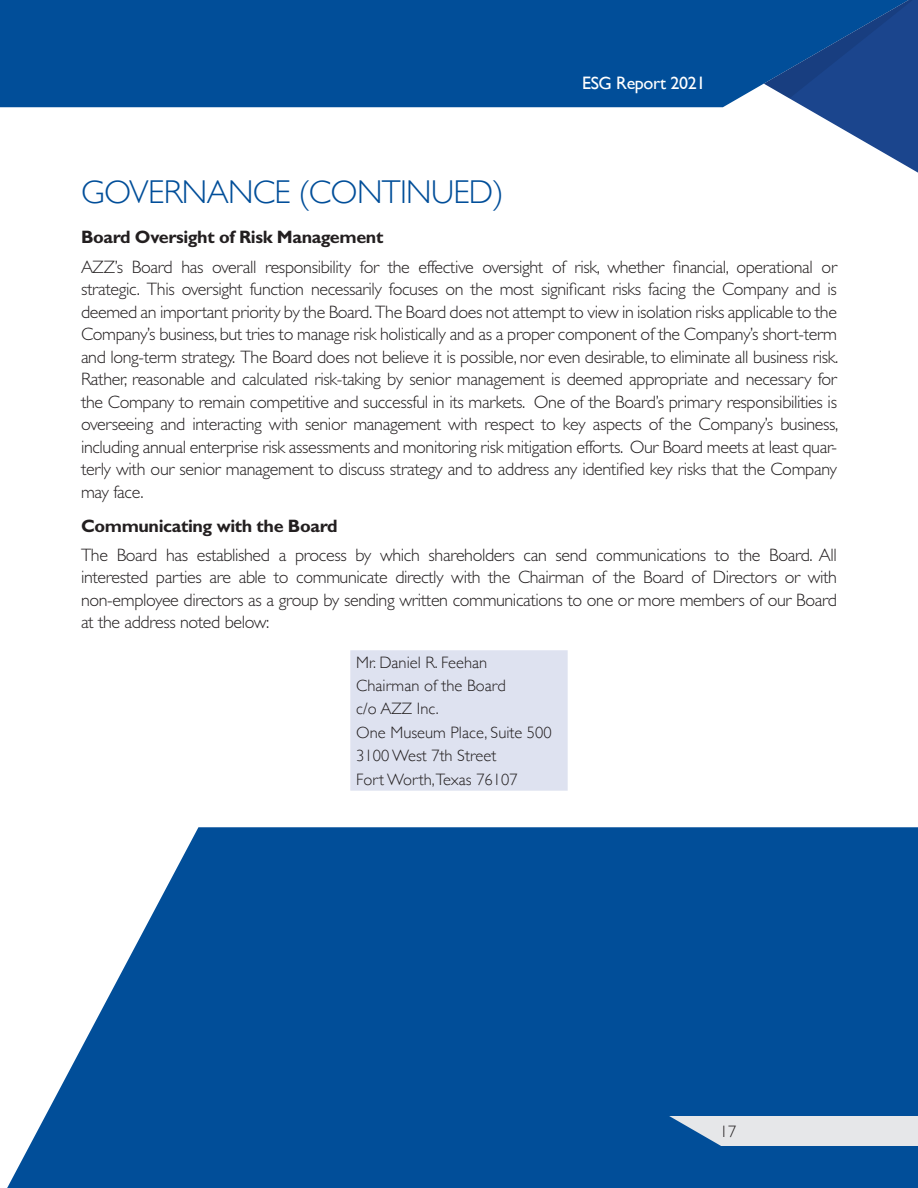
<style>
.page{position:relative;width:918px;height:1188px;background:#fff}
.page>*{position:absolute;margin:0;border:0;box-sizing:border-box;transform-origin:0 0}
.Title_3{font:300 33px "Gill Sans";letter-spacing:-.02em;color:#014e99}
.t1{font:300 18px/22.5px "Gill Sans Std";letter-spacing:-.02em;color:#231f20;text-align:justify}
.t2{font:700 18px "Gill Sans Std";letter-spacing:-.02em;color:#231f20}
.t3{font:18px "Gill Sans";letter-spacing:-.02em;color:#fff}
.t4{font:300 16.5px "Gill Sans";color:#231f20}
</style>
<div class="page">
<svg style="left:7px;top:827px;width:911px;height:361px;background:#1c61a3"></svg>
<div style="left:0;top:0;width:764px;height:107px;background:#014e99"></div>
<svg style="left:764px;top:0;width:154px;height:173px"></svg>
<svg style="left:669px;top:1116px;width:249px;height:30px;background:#cdd6e0"></svg>
<div style="left:350px;top:650px;width:218px;height:141px;background:#dee2f0"></div>
<p class="Title_3" style="left:81px;top:166px;width:424px">GOVERNANCE (CONTINUED)</p>
<p class="t3" style="left:582px;top:73px;width:125px">ESG Report 2021</p>
<p class="t2" style="left:81px;top:227px;width:304px">Board Oversight of Risk Management</p>
<p class="t1" style="left:81px;top:256px;width:759px">AZZ’s Board has overall responsibility for the effective oversight of risk, whether financial, operational or strategic. This oversight function necessarily focuses on the most significant risks facing the Company and is deemed an important priority by the Board. The Board does not attempt to view in isolation risks applicable to the Company’s business, but tries to manage risk holistically and as a proper component of the Company’s short-term and long-term strategy. The Board does not believe it is possible, nor even desirable, to eliminate all business risk.<br>Rather, reasonable and calculated risk-taking by senior management is deemed appropriate and necessary for the Company to remain competitive and successful in its markets. One of the Board’s primary responsibilities is overseeing and interacting with senior management with respect to key aspects of the Company’s business, including annual enterprise risk assessments and monitoring risk mitigation efforts. Our Board meets at least quar&shy;terly with our senior management to discuss strategy and to address any identified key risks that the Company may face.</p>
<p class="t2" style="left:81px;top:515px;width:258px">Communicating with the Board</p>
<p class="t1" style="left:81px;top:544px;width:758px">The Board has established a process by which shareholders can send communications to the Board. All interested parties are able to communicate directly with the Chairman of the Board of Directors or with non-employee directors as a group by sending written communications to one or more members of our Board at the address noted below:</p>
<p class="t4" style="left:356px;top:649px;width:133px">Mr. Daniel R. Feehan</p>
<p class="t4" style="left:356px;top:673px;width:151px">Chairman of the Board</p>
<p class="t4" style="left:356px;top:696px;width:84px">c/o AZZ Inc.</p>
<p class="t4" style="left:356px;top:719px;width:197px">One Museum Place, Suite 500</p>
<p class="t4" style="left:356px;top:743px;width:142px">3100 West 7th Street</p>
<p class="t4" style="left:356px;top:766px;width:163px">Fort Worth,Texas 76107</p>
<p class="t4" style="left:720px;top:1118px;width:18px">17</p>
</div>
